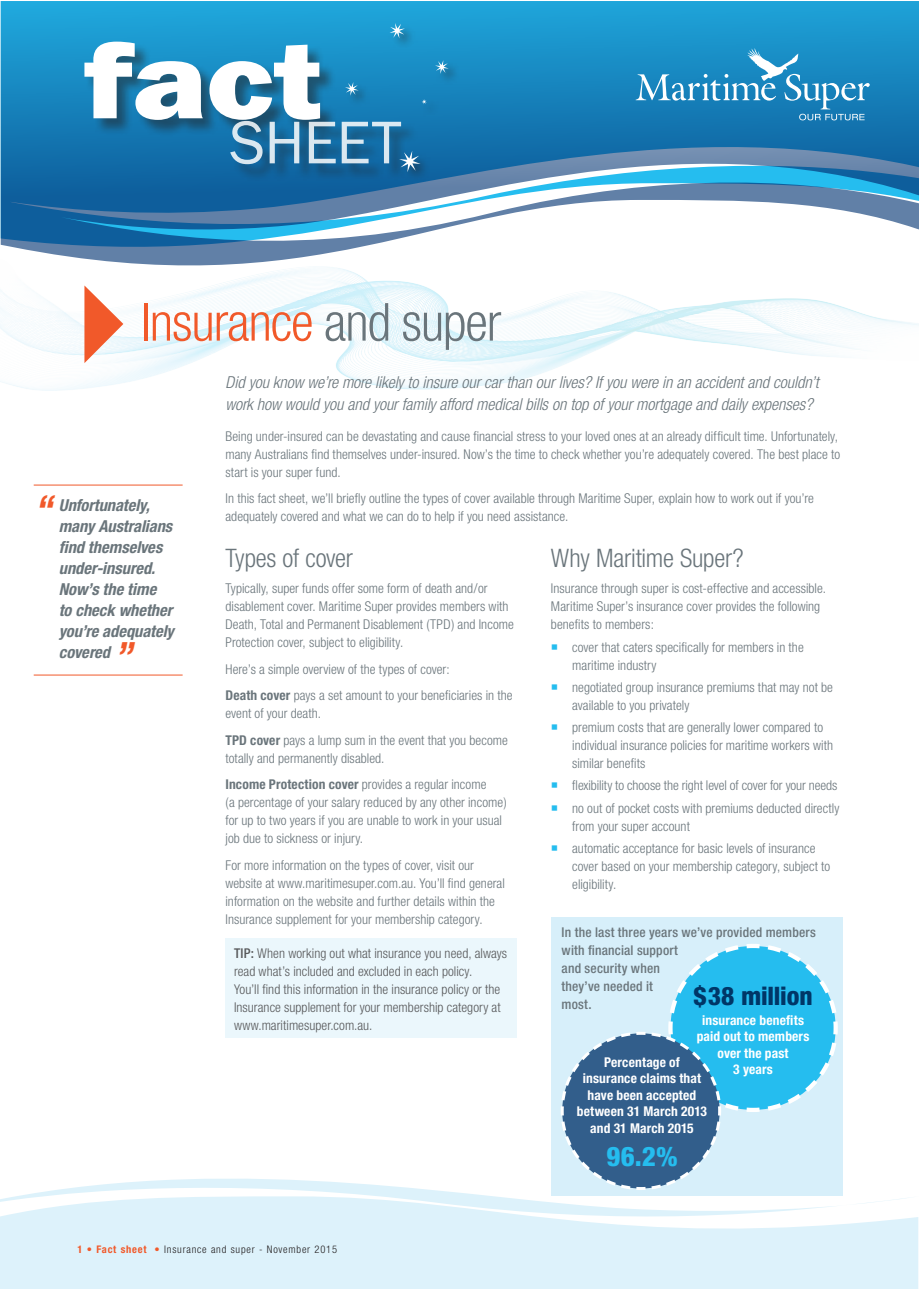
<style>
.page{position:relative;width:919px;height:1289px;background:#fff}
.page>*{position:absolute;margin:0;border:0;box-sizing:border-box;transform-origin:0 0}
.t1{font:300 condensed 52.5px "Helvetica Neue";letter-spacing:-.02em;color:#f1592a}
.t2{font:italic 700 condensed 39px "Helvetica Neue";color:#f1592a}
.Body{font:800 condensed 27px "Helvetica Neue";color:#25bdef}
.Heading_1{font:300 condensed 25.5px "Helvetica Neue";letter-spacing:-.01em;color:#6a757b}
.Body-2{font:800 condensed 25.5px "Helvetica Neue";letter-spacing:-.01em;color:#003667}
.Intro_text{font:italic 300 condensed 16.5px/22.5px "Helvetica Neue";letter-spacing:-.005em;color:#6a757b}
.t3{font:italic 700 condensed 16.5px/21px "Helvetica Neue";color:#6a757b}
.t4{font:300 condensed 13.5px/18px "Helvetica Neue";letter-spacing:.005em;color:#6a757b}
.t5{font:300 condensed 13.5px/18px "Helvetica Neue";letter-spacing:.005em;color:#57585a}
.Body-3{font:700 condensed 13.5px/16.5px "Helvetica Neue";letter-spacing:.01em;color:#fff;text-align:center}
.t6{font:500 condensed 13.5px/18px "Helvetica Neue";letter-spacing:.015em;color:#6a757b}
.t7{font:300 condensed 10.5px "Helvetica Neue";letter-spacing:.075em;color:#231f20}
.s1{color:#6a757b}
.s2{font-weight:700}
.s3{font-weight:500}
.s4{font-weight:700;color:#f1592a}
.s5{color:#f1592a}
</style>
<div class="page">
<img style="left:0;top:273px;width:918px;height:118px">
<svg style="left:84px;top:285px;width:39px;height:78px"></svg>
<svg style="left:1px;top:1px;width:917px;height:268px"></svg>
<svg style="left:635px;top:48px;width:234px;height:72px;background:#3393c5"></svg>
<div style="left:85px;top:42px;width:333px;height:139px;background:#231f20;opacity:.5"></div>
<div style="left:345px;top:23px;width:116px;height:161px;background:#231f20;opacity:.5"></div>
<svg style="left:435px;top:60px;width:13px;height:14px"></svg>
<svg style="left:84px;top:23px;width:343px;height:149px"></svg>
<svg style="left:0;top:1177px;width:918px;height:111px;fill:#ddf2fb"></svg>
<hr style="left:34px;top:485px;width:149px;height:1px;background:#f1592a">
<hr style="left:34px;top:674px;width:149px;height:1px;background:#f1592a">
<div style="left:225px;top:938px;width:292px;height:100px;background:#ebf7fc"></div>
<div style="left:551px;top:917px;width:291px;height:278px;background:#d7effa"></div>
<svg style="left:560px;top:944px;width:278px;height:246px"></svg>
<h1 class="t1" style="left:141px;top:292px;width:361px">Insurance <span class="s1">and super</span></h1>
<p class="t2" style="left:34px;top:485px;width:20px">“</p>
<p class="t3" style="left:59px;top:494px;width:116px">Unfortunately, many Australians find themselves under-insured.<br>Now’s the time<br>to check whether you’re adequately covered</p>
<p class="t2" style="left:114px;top:632px;width:20px">”</p>
<p class="Intro_text" style="left:225px;top:370px;width:595px">Did you know we’re more likely to insure our car than our lives? If you were in an accident and couldn’t work how would you and your family afford medical bills on top of your mortgage and daily expenses?</p>
<p class="t4" style="left:225px;top:427px;width:616px">Being under-insured can be devastating and cause financial stress to your loved ones at an already difficult time. Unfortunately, many Australians find themselves under-insured. Now’s the time to check whether you’re adequately covered. The best place to start is your super fund.</p>
<p class="t4" style="left:225px;top:489px;width:590px">In this fact sheet, we’ll briefly outline the types of cover available through Maritime Super, explain how to work out if you’re</p>
<p class="t4" style="left:225px;top:507px;width:344px">adequately covered and what we can do to help if you need assistance.</p>
<p class="Heading_1" style="left:225px;top:543px;width:129px">Types of cover</p>
<p class="t4" style="left:225px;top:579px;width:290px">Typically, super funds offer some form of death and/or disablement cover. Maritime Super provides members with Death, Total and Permanent Disablement (TPD) and Income Protection cover, subject to eligibility.</p>
<p class="t4" style="left:225px;top:660px;width:226px">Here’s a simple overview of the types of cover:</p>
<p class="t4" style="left:225px;top:686px;width:288px"><span class="s2">Death cover</span> pays a set amount to your beneficiaries in the event of your death.</p>
<p class="t4" style="left:225px;top:731px;width:284px"><span class="s2">TPD cover</span> pays a lump sum in the event that you become totally and permanently disabled.</p>
<p class="t4" style="left:225px;top:775px;width:283px"><span class="s2">Income Protection cover</span> provides a regular income<br>(a percentage of your salary reduced by any other income) for up to two years if you are unable to work in your usual job due to sickness or injury.</p>
<p class="t4" style="left:225px;top:856px;width:281px">For more information on the types of cover, visit our website at www.maritimesuper.com.au. You’ll find general information on the website and further details within the Insurance supplement for your membership category.</p>
<p class="t5" style="left:234px;top:943px;width:275px"><span class="s3">TIP:</span> When working out what insurance you need, always read what’s included and excluded in each policy.<br>You’ll find this information in the insurance policy or the Insurance supplement for your membership category at www.maritimesuper.com.au.</p>
<p class="Heading_1" style="left:551px;top:543px;width:194px">Why Maritime Super?</p>
<p class="t4" style="left:551px;top:579px;width:276px">Insurance through super is cost-effective and accessible.<br>Maritime Super’s insurance cover provides the following benefits to members:</p>
<p class="t4" style="left:572px;top:637px;width:233px">cover that caters specifically for members in the maritime industry</p>
<p class="t4" style="left:572px;top:678px;width:262px">negotiated group insurance premiums that may not be available to you privately</p>
<p class="t4" style="left:572px;top:718px;width:262px">premium costs that are generally lower compared to individual insurance policies for maritime workers with similar benefits</p>
<p class="t4" style="left:572px;top:776px;width:266px">flexibility to choose the right level of cover for your needs</p>
<p class="t4" style="left:572px;top:798px;width:268px">no out of pocket costs with premiums deducted directly from your super account</p>
<p class="t4" style="left:572px;top:839px;width:259px">automatic acceptance for basic levels of insurance cover based on your membership category, subject to eligibility.</p>
<p class="t6" style="left:561px;top:923px;width:256px">In the last three years we’ve provided members with financial support<br>and security when<br>they’ve needed it<br>most.</p>
<p class="Body-2" style="left:693px;top:979px;width:121px">$38 million</p>
<p class="Body-3" style="left:696px;top:1011px;width:114px">insurance benefits paid out to members over the past<br>3 years</p>
<p class="Body-3" style="left:577px;top:1053px;width:132px">Percentage of insurance claims that have been accepted between 31 March 2013 and 31 March 2015</p>
<p class="Body" style="left:606px;top:1139px;width:73px">96.2%</p>
<p class="t7" style="left:77px;top:1243px;width:261px"><span class="s4">1 • Fact sheet</span> <span class="s5">•</span> Insurance and super - November 2015</p>
</div>
